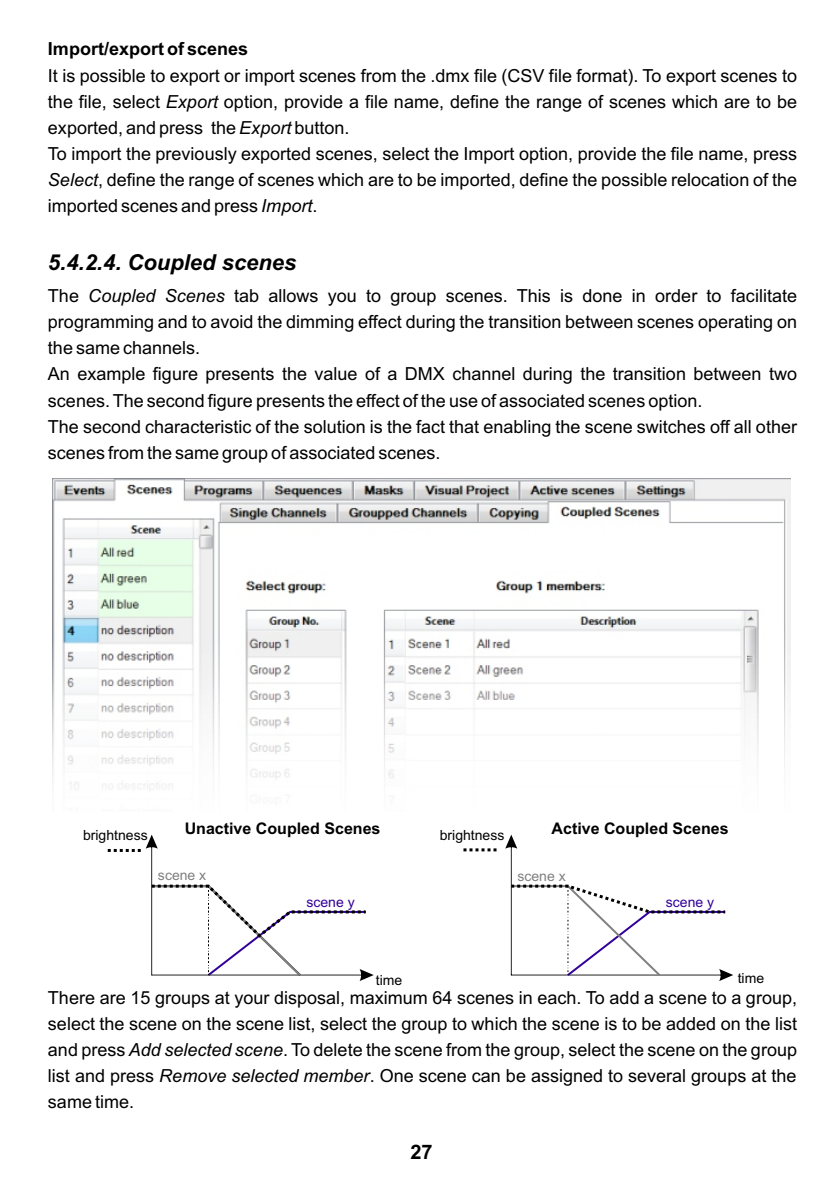
<style>
.page{position:relative;width:840px;height:1191px;background:#fff}
.page>*{position:absolute;margin:0;border:0;box-sizing:border-box;transform-origin:0 0}
.t1{font:italic 700 22px "Arial";color:#000}
.t2{font:700 20px "Arial";color:#000}
.t3{font:18px/26.2px "Arial";color:#000}
.t4{font:700 18px "Arial";color:#000}
.t5{font:700 16px "Arial";color:#000}
.t6{font:14px "Arial";color:#000}
.t7{font:14px "Arial";color:#309}
.t8{font:14px "Arial";color:#808080}
.s1{font-style:italic}
</style>
<div class="page">
<svg style="left:505px;top:834px;width:227px;height:147px"></svg>
<svg style="left:108px;top:834px;width:265px;height:147px"></svg>
<svg style="left:463px;top:848px;width:33px;height:3px"></svg>
<img style="left:53px;top:478px;width:737px;height:319px">
<p class="t4" style="left:48px;top:42px;width:202px">Import/export of scenes</p>
<p class="t3" style="left:48px;top:64px;width:750px">It is possible to export or import scenes from the .dmx file (CSV file format). To export scenes to the file, select <span class="s1">Export</span> option, provide a file name, define the range of scenes which are to be exported, and press the <span class="s1">Export</span> button.<br>To import the previously exported scenes, select the Import option, provide the file name, press <span class="s1">Select</span>, define the range of scenes which are to be imported, define the possible relocation of the imported scenes and press <span class="s1">Import</span>.</p>
<p class="t1" style="left:48px;top:254px;width:250px">5.4.2.4. Coupled scenes</p>
<p class="t3" style="left:48px;top:284px;width:750px">The <span class="s1">Coupled Scenes</span> tab allows you to group scenes. This is done in order to facilitate programming and to avoid the dimming effect during the transition between scenes operating on the same channels.<br>An example figure presents the value of a DMX channel during the transition between two scenes. The second figure presents the effect of the use of associated scenes option.<br>The second characteristic of the solution is the fact that enabling the scene switches off all other scenes from the same group of associated scenes.</p>
<p class="t6" style="left:83px;top:830px;width:66px">brightness</p>
<p class="t5" style="left:184px;top:822px;width:197px">Unactive Coupled Scenes</p>
<p class="t5" style="left:551px;top:822px;width:178px">Active Coupled Scenes</p>
<p class="t6" style="left:439px;top:830px;width:66px">brightness</p>
<p class="t8" style="left:158px;top:870px;width:50px">scene x</p>
<p class="t8" style="left:517px;top:870px;width:50px">scene x</p>
<p class="t7" style="left:306px;top:897px;width:50px">scene y</p>
<p class="t7" style="left:665px;top:897px;width:50px">scene y</p>
<p class="t6" style="left:376px;top:974px;width:28px">time</p>
<p class="t6" style="left:737px;top:972px;width:28px">time</p>
<p class="t3" style="left:48px;top:985px;width:750px;text-align:justify">There are 15 groups at your disposal, maximum 64 scenes in each. To add a scene to a group, select the scene on the scene list, select the group to which the scene is to be added on the list and press <span class="s1">Add selected scene</span>. To delete the scene from the group, select the scene on the group list and press <span class="s1">Remove selected member</span>. One scene can be assigned to several groups at the same time.</p>
<p class="t2" style="left:410px;top:1144px;width:24px">27</p>
</div>
